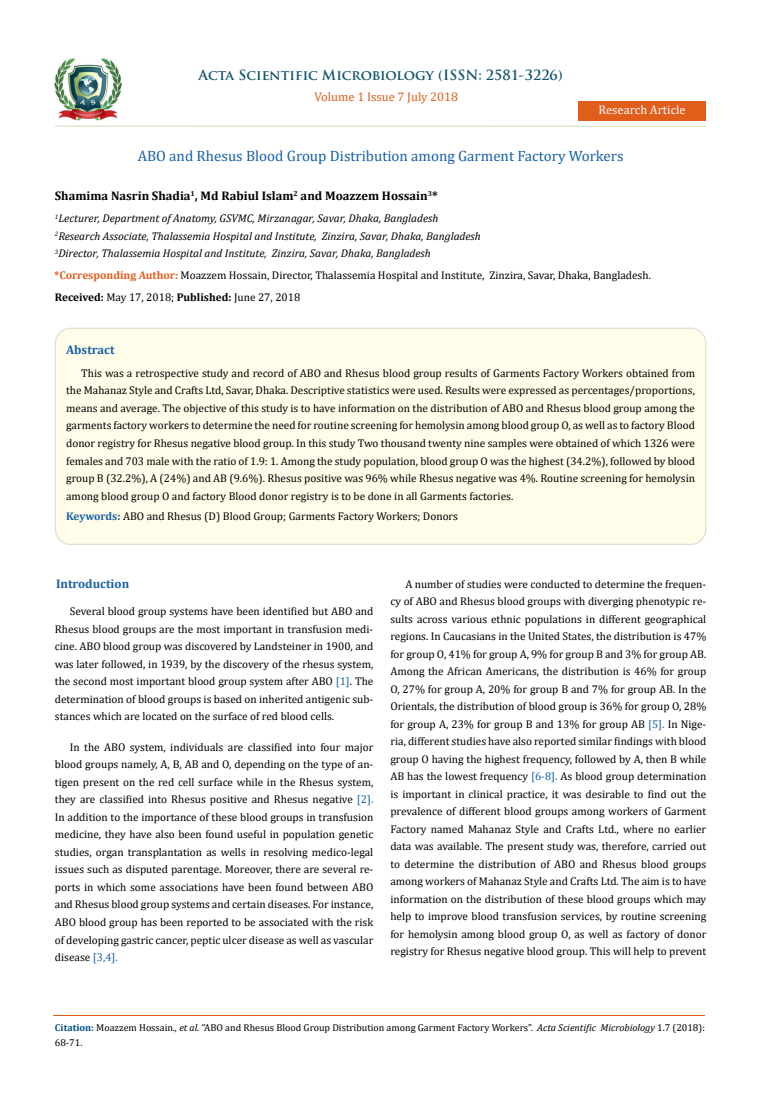
<style>
.page{position:relative;width:764px;height:1108px;background:#fff}
.page>*{position:absolute;margin:0;border:0;box-sizing:border-box;transform-origin:0 0}
.t1{font:15px "Cambria";color:#1560a6}
.t2{font:700 13.75px "Trajan Pro";color:#0e546a}
.t3{font:700 12.5px "Cambria";color:#000}
.t4{font:12.5px "Cambria";color:#e05d1a}
.t5{font:700 12.5px "Cambria";color:#1560a6}
.t6{font:12.5px "Cambria";color:#fff}
.t7{font:11.25px/17.5px "Cambria";color:#000;text-align:justify}
.t8{font:italic 11.25px/17.5px "Cambria";color:#000}
.t9{font:10px/15px "Cambria";color:#000}
.s1{font-weight:700;color:#e05d1a}
.s2{font-weight:700}
.s3{font-weight:700;color:#1560a6}
.s4{font-weight:700;color:#0e546a}
.s5{color:#1560a6}
.s6{font-weight:700;color:#035089}
.s7{font-style:italic}
</style>
<div class="page">
<img style="left:54px;top:59px;width:67px;height:61px">
<div style="left:578px;top:101px;width:128px;height:20px;background:#e05d1a"></div>
<div style="left:55px;top:328px;width:650px;height:216px;background:#fffde9;border-radius:15px"></div>
<div style="left:55px;top:328px;width:651px;height:217px;border:1px solid #e0dfcd;border-radius:15px"></div>
<hr style="left:54px;top:1015px;width:651px;height:1px;background:#e05d1a">
<hr style="left:55px;top:126px;width:651px;height:1px;background:#e0dfcd">
<p class="t2" style="left:198px;top:66px;width:366px">Acta Scientific Microbiology (ISSN: 2581-3226)</p>
<p class="t4" style="left:314px;top:90px;width:145px">Volume 1 Issue 7 July 2018</p>
<p class="t6" style="left:598px;top:102px;width:89px">Research Article</p>
<h1 class="t1" style="left:138px;top:147px;width:487px">ABO and Rhesus Blood Group Distribution among Garment Factory Workers</h1>
<p class="t3" style="left:55px;top:187px;width:384px">Shamima Nasrin Shadia<sup>1</sup>, Md Rabiul Islam<sup>2</sup> and Moazzem Hossain<sup>3</sup>*</p>
<p class="t8" style="left:55px;top:209px;width:427px"><sup>1</sup>Lecturer, Department of Anatomy, GSVMC, Mirzanagar, Savar, Dhaka, Bangladesh<br><sup>2</sup>Research Associate, Thalassemia Hospital and Institute, Zinzira, Savar, Dhaka, Bangladesh<br><sup>3</sup>Director, Thalassemia Hospital and Institute, Zinzira, Savar, Dhaka, Bangladesh</p>
<p class="t7" style="left:54px;top:266px;width:598px"><span class="s1">*Corresponding Author:</span> Moazzem Hossain, Director, Thalassemia Hospital and Institute, Zinzira, Savar, Dhaka, Bangladesh.</p>
<p class="t7" style="left:55px;top:288px;width:247px"><span class="s2">Received:</span> May 17, 2018; <span class="s2">Published:</span> June 27, 2018</p>
<p class="t5" style="left:66px;top:341px;width:50px">Abstract</p>
<p class="t7" style="left:66px;top:364px;width:630px;text-indent:15px">This was a retrospective study and record of ABO and Rhesus blood group results of Garments Factory Workers obtained from the Mahanaz Style and Crafts Ltd, Savar, Dhaka. Descriptive statistics were used. Results were expressed as percentages/proportions, means and average. The objective of this study is to have information on the distribution of ABO and Rhesus blood group among the garments factory workers to determine the need for routine screening for hemolysin among blood group O, as well as to factory Blood donor registry for Rhesus negative blood group. In this study Two thousand twenty nine samples were obtained of which 1326 were females and 703 male with the ratio of 1.9: 1. Among the study population, blood group O was the highest (34.2%), followed by blood group B (32.2%), A (24%) and AB (9.6%). Rhesus positive was 96% while Rhesus negative was 4%. Routine screening for hemolysin among blood group O and factory Blood donor registry is to be done in all Garments factories.</p>
<p class="t7" style="left:66px;top:507px;width:393px"><span class="s3">Keywords</span><span class="s4">:</span> ABO and Rhesus (D) Blood Group; Garments Factory Workers; Donors</p>
<p class="t5" style="left:56px;top:575px;width:75px">Introduction</p>
<p class="t7" style="left:55px;top:602px;width:320px;text-indent:15px">Several blood group systems have been identified but ABO and Rhesus blood groups are the most important in transfusion medi&shy;cine. ABO blood group was discovered by Landsteiner in 1900, and was later followed, in 1939, by the discovery of the rhesus system, the second most important blood group system after ABO <span class="s5">[1]</span>. The determination of blood groups is based on inherited antigenic sub&shy;stances which are located on the surface of red blood cells.</p>
<p class="t7" style="left:55px;top:738px;width:320px;text-indent:15px">In the ABO system, individuals are classified into four major blood groups namely, A, B, AB and O, depending on the type of an&shy;tigen present on the red cell surface while in the Rhesus system, they are classified into Rhesus positive and Rhesus negative <span class="s5">[2].<br></span>In addition to the importance of these blood groups in transfusion medicine, they have also been found useful in population genetic studies, organ transplantation as wells in resolving medico-legal issues such as disputed parentage. Moreover, there are several re&shy;ports in which some associations have been found between ABO and Rhesus blood group systems and certain diseases. For instance, ABO blood group has been reported to be associated with the risk of developing gastric cancer, peptic ulcer disease as well as vascular disease <span class="s5">[3,4].</span></p>
<p class="t7" style="left:390px;top:575px;width:317px;text-indent:15px">A number of studies were conducted to determine the frequen&shy;cy of ABO and Rhesus blood groups with diverging phenotypic re&shy;sults across various ethnic populations in different geographical regions. In Caucasians in the United States, the distribution is 47% for group O, 41% for group A, 9% for group B and 3% for group AB.<br>Among the African Americans, the distribution is 46% for group O, 27% for group A, 20% for group B and 7% for group AB. In the Orientals, the distribution of blood group is 36% for group O, 28% for group A, 23% for group B and 13% for group AB <span class="s5">[5].</span> In Nige&shy;ria, different studies have also reported similar findings with blood group O having the highest frequency, followed by A, then B while AB has the lowest frequency <span class="s5">[6-8].</span> As blood group determination is important in clinical practice, it was desirable to find out the prevalence of different blood groups among workers of Garment Factory named Mahanaz Style and Crafts Ltd., where no earlier data was available. The present study was, therefore, carried out to determine the distribution of ABO and Rhesus blood groups among workers of Mahanaz Style and Crafts Ltd. The aim is to have information on the distribution of these blood groups which may help to improve blood transfusion services, by routine screening for hemolysin among blood group O, as well as factory of donor registry for Rhesus negative blood group. This will help to prevent</p>
<p class="t9" style="left:55px;top:1019px;width:651px"><span class="s6">Citation:</span> Moazzem Hossain<span class="s7">., et al.</span> “ABO and Rhesus Blood Group Distribution among Garment Factory Workers”. <span class="s7">Acta Scientific Microbiology</span> 1.7 (2018):<br>68-71.</p>
</div>
